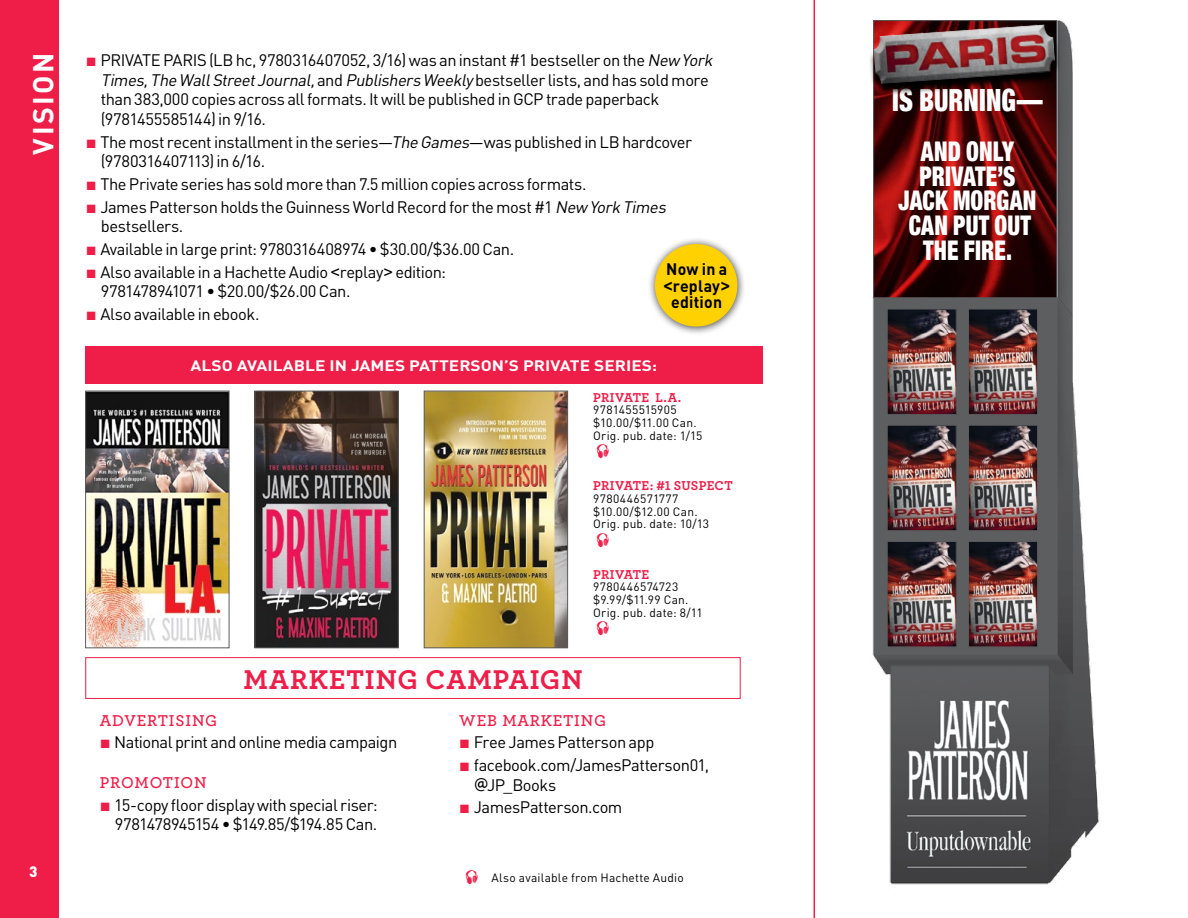
<style>
.page{position:relative;width:1188px;height:918px;background:#fff}
.page>*{position:absolute;margin:0;border:0;box-sizing:border-box;transform-origin:0 0}
.t1{font:900 condensed 30.6px "Helvetica Neue";letter-spacing:.005em;color:#fff;scale:.85 1}
.t2{font:700 28.5px "Archer";letter-spacing:.035em;color:#ee1e48}
.t3{font:700 28.5px "DIN";letter-spacing:.085em;color:#fff}
.t4{font:900 condensed 27.15px/24.6px "Helvetica Neue";letter-spacing:.005em;color:#fff;text-align:center;scale:.85 1}
.t5{font:16.5px/19.5px "DIN";letter-spacing:-.03em;color:#000}
.t6{font:600 16.5px "Archer";letter-spacing:.05em;color:#ee1e48}
.t7{font:700 16.5px/16.5px "DIN";letter-spacing:.01em;color:#000;text-align:center;scale:.96 1}
.t8{font:700 15px "DIN";color:#fff;scale:1.15 1}
.t9{font:900 15px "DIN";color:#fff}
.t10{font:700 13.5px "Archer";letter-spacing:.015em;color:#ee1e48}
.t11{font:12px/12.8px "DIN";letter-spacing:.02em;color:#000}
.s1{font-family:"Arial";font-size:18px;color:#ee1e48}
.s2{font-style:italic}
.s3{font-family:"Arial"}
.s4{font-family:"Geneva"}
</style>
<div class="page">
<div style="left:0;top:0;width:58px;height:918px;background:#ee1e48"></div>
<img style="left:872px;top:22px;width:228px;height:863px">
<img style="left:889px;top:311px;width:65px;height:102px">
<div style="left:887px;top:309px;width:69px;height:106px;border:1px solid #5a5b5d"></div>
<img style="left:970px;top:311px;width:66px;height:102px">
<div style="left:968px;top:309px;width:70px;height:106px;border:1px solid #5a5b5d"></div>
<img style="left:889px;top:427px;width:65px;height:102px">
<div style="left:887px;top:425px;width:69px;height:106px;border:1px solid #5a5b5d"></div>
<img style="left:970px;top:427px;width:66px;height:102px">
<div style="left:968px;top:425px;width:70px;height:106px;border:1px solid #5a5b5d"></div>
<img style="left:889px;top:543px;width:65px;height:102px">
<div style="left:887px;top:541px;width:69px;height:106px;border:1px solid #5a5b5d"></div>
<img style="left:970px;top:543px;width:66px;height:102px">
<div style="left:968px;top:541px;width:70px;height:106px;border:1px solid #5a5b5d"></div>
<img style="left:875px;top:96px;width:180px;height:200px">
<div style="left:873px;top:20px;width:184px;height:278px;border:1px solid #5a5b5d"></div>
<img style="left:87px;top:393px;width:140px;height:253px">
<div style="left:85px;top:391px;width:144px;height:257px;border:1px solid #5a5b5d"></div>
<img style="left:257px;top:393px;width:140px;height:253px">
<div style="left:255px;top:391px;width:144px;height:257px;border:1px solid #5a5b5d"></div>
<img style="left:426px;top:393px;width:140px;height:253px">
<div style="left:424px;top:391px;width:144px;height:257px;border:1px solid #5a5b5d"></div>
<div style="left:647px;top:236px;width:100px;height:100px;background:#000;opacity:.75"></div>
<div style="left:655px;top:244px;width:82px;height:83px;background:#ffd100;border-radius:50%"></div>
<div style="left:85px;top:346px;width:677px;height:38px;background:#ee1e48"></div>
<div style="left:85px;top:657px;width:656px;height:42px;border:1px solid #ee1e48"></div>
<hr style="left:814px;top:0;width:1px;height:918px;background:#ee1e48">
<svg style="left:872px;top:87px;width:188px;height:9px;background:#490808"></svg>
<img style="left:870px;top:20px;width:193px;height:67px">
<h2 class="t3" style="left:25px;top:155px;width:103px;rotate:-90deg">VISION</h2>
<p class="t9" style="left:29px;top:861px;width:10px">3</p>
<p class="t5" style="left:101px;top:50px;width:617px;text-indent:-15px"><span class="s1">■</span> PRIVATE PARIS (LB hc, 9780316407052, 3/16) was an instant #1 bestseller on the <span class="s2">New York Times,The WallStreetJournal,</span>a n d <span class="s2">Publishers Weekly</span>b e s t s e l l e r l i s t s , a n d h a s s o l d m o re than 383,000 copies across all formats. It will be published in GCP trade paperback (9781455585144) in 9/16.</p>
<p class="t5" style="left:101px;top:132px;width:593px;text-indent:-15px"><span class="s1">■</span> The most recent installment in the series—<span class="s2">The Games</span>—was published in LB hardcover (9780316407113) in 6/16.</p>
<p class="t5" style="left:86px;top:174px;width:502px"><span class="s1">■</span> The Private series has sold more than 7.5 million copies across formats.</p>
<p class="t5" style="left:101px;top:197px;width:570px;text-indent:-15px"><span class="s1">■</span> James Patterson holds the Guinness World Record for the most #1 <span class="s2">New York Times </span>bestsellers.</p>
<p class="t5" style="left:86px;top:239px;width:430px"><span class="s1">■</span> Available in large print: 9780316408974 • $30.00/$36.00 Can.</p>
<p class="t5" style="left:101px;top:262px;width:347px;text-indent:-15px"><span class="s1">■</span> Also available in a Hachette Audio <span class="s3">&lt;</span>replay<span class="s3">&gt;</span> edition:<br>9781478941071 • $20.00/$26.00 Can.</p>
<p class="t5" style="left:86px;top:304px;width:175px"><span class="s1">■</span> Also available in ebook.</p>
<p class="t7" style="left:663px;top:260px;width:71px">Now in a <span class="s3">&lt;</span>replay<span class="s3">&gt; </span>edition</p>
<p class="t8" style="left:191px;top:356px;width:407px">ALSO AVAILABLE IN JAMES PATTERSON’S PRIVATE SERIES:</p>
<p class="t10" style="left:593px;top:386px;width:90px">PRIVATE L.A.</p>
<p class="t11" style="left:593px;top:403px;width:111px">9781455515905 $10.00/$11.00 Can.<br>Orig. pub. date: 1/15</p>
<p class="t10" style="left:593px;top:475px;width:141px">PRIVATE: #1 SUSPECT</p>
<p class="t11" style="left:593px;top:492px;width:117px">9780446571777 $10.00/$12.00 Can.<br>Orig. pub. date: 10/13</p>
<p class="t10" style="left:593px;top:563px;width:58px">PRIVATE</p>
<p class="t11" style="left:593px;top:580px;width:111px">9780446574723 $9.99/$11.99 Can.<br>Orig. pub. date: 8/11</p>
<h2 class="t2" style="left:243px;top:657px;width:341px">MARKETING CAMPAIGN</h2>
<p class="t6" style="left:100px;top:708px;width:119px">ADVERTISING</p>
<p class="t5" style="left:100px;top:732px;width:299px"><span class="s1">■</span> National print and online media campaign</p>
<p class="t6" style="left:100px;top:770px;width:108px">PROMOTION</p>
<p class="t5" style="left:100px;top:795px;width:279px;text-align:right"><span class="s1">■</span> 15-copy floor display with special riser:<br>9781478945154 • $149.85/$194.85 Can.</p>
<p class="t6" style="left:459px;top:708px;width:148px">WEB MARKETING</p>
<p class="t5" style="left:459px;top:732px;width:197px"><span class="s1">■</span> Free James Patterson app</p>
<p class="t5" style="left:474px;top:755px;width:236px;text-indent:-15px"><span class="s1">■</span> facebook.com/JamesPatterson01, <span class="s4">@</span>JP_Books</p>
<p class="t5" style="left:459px;top:797px;width:165px"><span class="s1">■</span> JamesPatterson.com</p>
<p class="t11" style="left:491px;top:871px;width:194px">Also available from Hachette Audio</p>
<h1 class="t1" style="left:892px;top:75px;width:179px">IS BURNING—</h1>
<h3 class="t4" style="left:899px;top:138px;width:164px">AND ONLY<br>PRIVATE’S<br>JACK MORGAN<br>CAN PUT OUT<br>THE FIRE.</h3>
</div>
